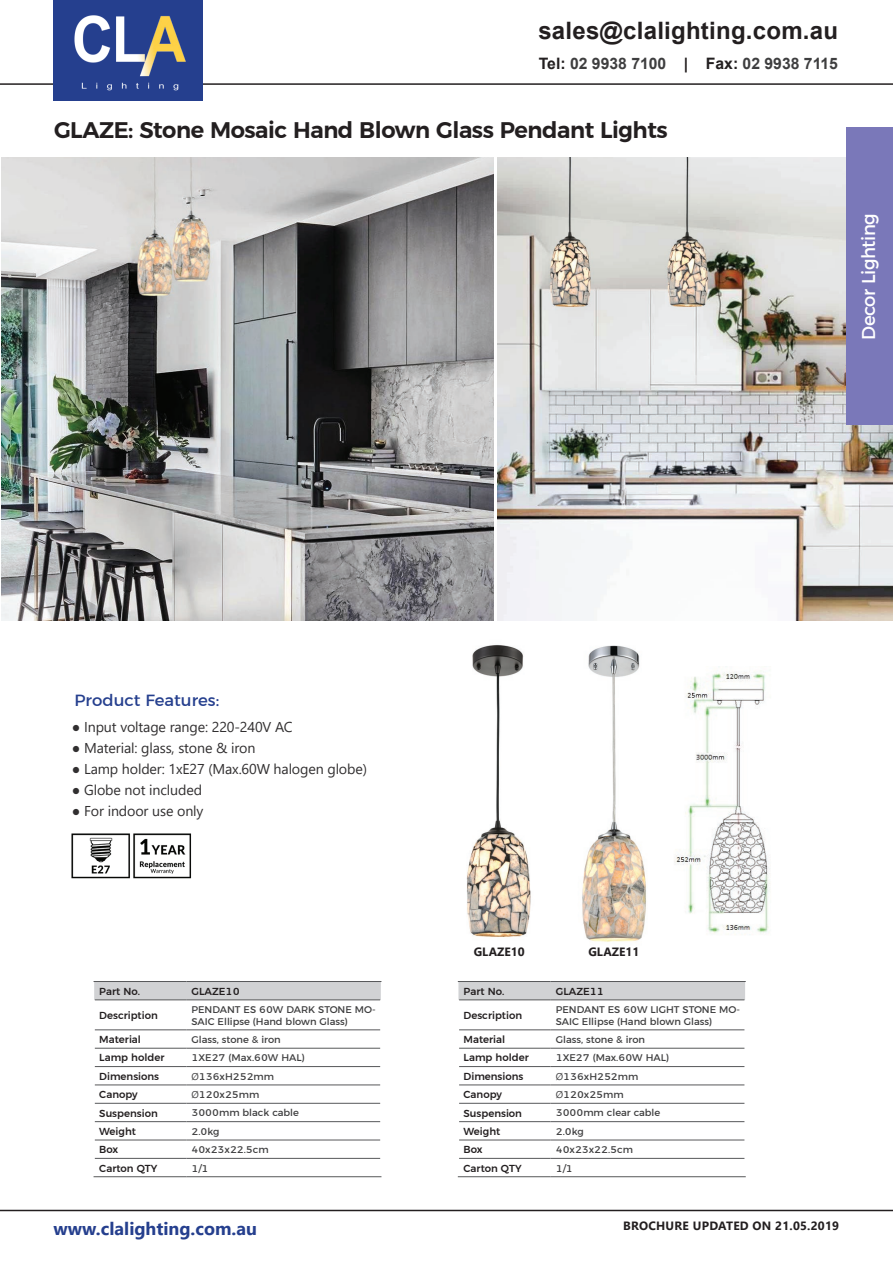
<style>
.page{position:relative;width:893px;height:1263px;background:#fff}
.page>*{position:absolute;margin:0;border:0;box-sizing:border-box;transform-origin:0 0}
.t1{font:700 24px "Arial";letter-spacing:.01em;color:#231f20}
.t2{font:600 22.5px "Argentum Sans";letter-spacing:-.02em;color:#231f20}
.t3{font:18.9px "Argentum Sans";letter-spacing:-.025em;color:#fff;scale:.95 1}
.t4{font:700 18px "Segoe UI";color:#253f8e}
.t5{font:16.5px "Argentum Sans";color:#253f8e}
.t6{font:700 15.75px "Arial";color:#3e3e3f}
.t7{font:14.25px "Segoe UI";letter-spacing:-.01em;color:#312f30}
.t8{font:700 12px "Segoe UI";letter-spacing:.02em;color:#231f20}
.t9{font:700 12px "Segoe UI";color:#231f20}
.t10{font:500 10.2px "Argentum Sans";color:#231f20}
.t11{font:9.9px/11.9px "Argentum Sans";color:#3e3e3f}
.s1{color:#231f20}
.s2{font-family:"Segoe UI"}
</style>
<div class="page">
<img style="left:497px;top:157px;width:396px;height:463px">
<img style="left:2px;top:157px;width:491px;height:463px">
<hr style="left:0;top:83px;width:893px;height:2px;background:#231f20">
<div style="left:53px;top:0;width:150px;height:101px;background:#253f8e"></div>
<img style="left:74px;top:15px;width:112px;height:76px">
<hr style="left:0;top:1210px;width:893px;height:1px;background:#231f20">
<div style="left:847px;top:128px;width:46px;height:297px;background:#7a78b9"></div>
<img style="left:466px;top:644px;width:65px;height:293px">
<div style="left:94px;top:982px;width:287px;height:18px;background:#d1d2d4"></div>
<hr style="left:94px;top:981px;width:92px;height:1px;background:#57585a">
<hr style="left:186px;top:981px;width:195px;height:1px;background:#57585a">
<hr style="left:95px;top:999px;width:91px;height:1px;background:#57585a">
<hr style="left:186px;top:999px;width:194px;height:1px;background:#57585a">
<hr style="left:95px;top:1029px;width:91px;height:1px;background:#57585a">
<hr style="left:186px;top:1029px;width:194px;height:1px;background:#57585a">
<hr style="left:95px;top:1048px;width:91px;height:1px;background:#57585a">
<hr style="left:186px;top:1048px;width:194px;height:1px;background:#57585a">
<hr style="left:95px;top:1066px;width:91px;height:1px;background:#57585a">
<hr style="left:186px;top:1066px;width:194px;height:1px;background:#57585a">
<hr style="left:95px;top:1085px;width:91px;height:1px;background:#57585a">
<hr style="left:186px;top:1085px;width:194px;height:1px;background:#57585a">
<hr style="left:95px;top:1103px;width:91px;height:1px;background:#57585a">
<hr style="left:186px;top:1103px;width:194px;height:1px;background:#57585a">
<hr style="left:95px;top:1121px;width:91px;height:1px;background:#57585a">
<hr style="left:186px;top:1121px;width:194px;height:1px;background:#57585a">
<hr style="left:95px;top:1140px;width:91px;height:1px;background:#57585a">
<hr style="left:186px;top:1140px;width:194px;height:1px;background:#57585a">
<hr style="left:95px;top:1158px;width:91px;height:1px;background:#57585a">
<hr style="left:186px;top:1158px;width:194px;height:1px;background:#57585a">
<hr style="left:94px;top:1176px;width:92px;height:1px;background:#57585a">
<hr style="left:186px;top:1176px;width:195px;height:1px;background:#57585a">
<img style="left:582px;top:645px;width:64px;height:297px">
<div style="left:458px;top:982px;width:287px;height:18px;background:#d1d2d4"></div>
<hr style="left:458px;top:981px;width:93px;height:1px;background:#57585a">
<hr style="left:551px;top:981px;width:195px;height:1px;background:#57585a">
<hr style="left:459px;top:999px;width:92px;height:1px;background:#57585a">
<hr style="left:551px;top:999px;width:193px;height:1px;background:#57585a">
<hr style="left:459px;top:1029px;width:92px;height:1px;background:#57585a">
<hr style="left:551px;top:1029px;width:193px;height:1px;background:#57585a">
<hr style="left:459px;top:1048px;width:92px;height:1px;background:#57585a">
<hr style="left:551px;top:1048px;width:193px;height:1px;background:#57585a">
<hr style="left:459px;top:1066px;width:92px;height:1px;background:#57585a">
<hr style="left:551px;top:1066px;width:193px;height:1px;background:#57585a">
<hr style="left:459px;top:1085px;width:92px;height:1px;background:#57585a">
<hr style="left:551px;top:1085px;width:193px;height:1px;background:#57585a">
<hr style="left:459px;top:1103px;width:92px;height:1px;background:#57585a">
<hr style="left:551px;top:1103px;width:193px;height:1px;background:#57585a">
<hr style="left:459px;top:1121px;width:92px;height:1px;background:#57585a">
<hr style="left:551px;top:1121px;width:193px;height:1px;background:#57585a">
<hr style="left:459px;top:1140px;width:92px;height:1px;background:#57585a">
<hr style="left:551px;top:1140px;width:193px;height:1px;background:#57585a">
<hr style="left:459px;top:1158px;width:92px;height:1px;background:#57585a">
<hr style="left:551px;top:1158px;width:193px;height:1px;background:#57585a">
<hr style="left:458px;top:1176px;width:93px;height:1px;background:#57585a">
<hr style="left:551px;top:1176px;width:195px;height:1px;background:#57585a">
<img style="left:674px;top:666px;width:96px;height:269px">
<img style="left:71px;top:833px;width:54px;height:46px">
<img style="left:125px;top:833px;width:67px;height:46px">
<h1 class="t1" style="left:538px;top:13px;width:301px">sales@clalighting.com.au</h1>
<h3 class="t6" style="left:539px;top:52px;width:301px"><span class="s1">Tel:</span> 02 9938 7100 <span class="s1">| Fax:</span> 02 9938 7115</h3>
<h2 class="t2" style="left:54px;top:112px;width:615px">GLAZE: Stone Mosaic Hand Blown Glass Pendant Lights</h2>
<h3 class="t3" style="left:854px;top:340px;width:135px;rotate:-90deg">Decor Lighting</h3>
<h3 class="t5" style="left:74px;top:687px;width:146px">Product Features:</h3>
<h3 class="t7" style="left:72px;top:714px;width:222px">● Input voltage range: 220-240V AC</h3>
<h3 class="t7" style="left:72px;top:735px;width:185px">● Material: glass, stone &amp; iron</h3>
<h3 class="t7" style="left:72px;top:756px;width:297px">● Lamp holder: 1xE27 (Max.60W halogen globe)</h3>
<h3 class="t7" style="left:72px;top:777px;width:132px">● Globe not included</h3>
<h3 class="t7" style="left:72px;top:798px;width:133px">● For indoor use only</h3>
<p class="t10" style="left:99px;top:983px;width:42px">Part No.</p>
<p class="t10" style="left:191px;top:983px;width:50px">GLAZE10</p>
<p class="t10" style="left:99px;top:1007px;width:60px">Description</p>
<p class="t11" style="left:191px;top:1003px;width:186px">PENDANT ES 60W DARK STONE MO-<br>SAIC Ellipse (Hand blown Glass)</p>
<p class="t10" style="left:99px;top:1031px;width:43px">Material</p>
<p class="t11" style="left:191px;top:1033px;width:91px">Glass, stone &amp; iron</p>
<p class="t10" style="left:99px;top:1050px;width:67px">Lamp holder</p>
<p class="t11" style="left:191px;top:1052px;width:115px">1XE27 (Max.60W HAL)</p>
<p class="t10" style="left:99px;top:1068px;width:61px">Dimensions</p>
<p class="t11" style="left:191px;top:1070px;width:84px"><span class="s2">Ø</span>136xH252mm</p>
<p class="t10" style="left:99px;top:1086px;width:40px">Canopy</p>
<p class="t11" style="left:191px;top:1088px;width:69px"><span class="s2">Ø</span>120x25mm</p>
<p class="t10" style="left:99px;top:1105px;width:60px">Suspension</p>
<p class="t11" style="left:191px;top:1107px;width:109px">3000mm black cable</p>
<p class="t10" style="left:99px;top:1123px;width:38px">Weight</p>
<p class="t11" style="left:191px;top:1125px;width:29px">2.0kg</p>
<p class="t10" style="left:99px;top:1142px;width:20px">Box</p>
<p class="t11" style="left:191px;top:1143px;width:79px">40x23x22.5cm</p>
<p class="t10" style="left:99px;top:1160px;width:59px">Carton QTY</p>
<p class="t11" style="left:191px;top:1162px;width:19px">1/1</p>
<p class="t9" style="left:474px;top:940px;width:52px">GLAZE10</p>
<p class="t9" style="left:588px;top:940px;width:52px">GLAZE11</p>
<p class="t10" style="left:464px;top:983px;width:42px">Part No.</p>
<p class="t10" style="left:556px;top:983px;width:50px">GLAZE11</p>
<p class="t10" style="left:464px;top:1007px;width:60px">Description</p>
<p class="t11" style="left:556px;top:1003px;width:186px">PENDANT ES 60W LIGHT STONE MO-<br>SAIC Ellipse (Hand blown Glass)</p>
<p class="t10" style="left:464px;top:1031px;width:43px">Material</p>
<p class="t11" style="left:556px;top:1033px;width:91px">Glass, stone &amp; iron</p>
<p class="t10" style="left:464px;top:1050px;width:67px">Lamp holder</p>
<p class="t11" style="left:556px;top:1052px;width:115px">1XE27 (Max.60W HAL)</p>
<p class="t10" style="left:464px;top:1068px;width:61px">Dimensions</p>
<p class="t11" style="left:556px;top:1070px;width:84px"><span class="s2">Ø</span>136xH252mm</p>
<p class="t10" style="left:464px;top:1086px;width:40px">Canopy</p>
<p class="t11" style="left:556px;top:1088px;width:69px"><span class="s2">Ø</span>120x25mm</p>
<p class="t10" style="left:464px;top:1105px;width:60px">Suspension</p>
<p class="t11" style="left:556px;top:1107px;width:106px">3000mm clear cable</p>
<p class="t10" style="left:464px;top:1123px;width:38px">Weight</p>
<p class="t11" style="left:556px;top:1125px;width:29px">2.0kg</p>
<p class="t10" style="left:464px;top:1142px;width:20px">Box</p>
<p class="t11" style="left:556px;top:1143px;width:79px">40x23x22.5cm</p>
<p class="t10" style="left:464px;top:1160px;width:59px">Carton QTY</p>
<p class="t11" style="left:556px;top:1162px;width:19px">1/1</p>
<h3 class="t4" style="left:54px;top:1211px;width:205px">www.clalighting.com.au</h3>
<p class="t8" style="left:623px;top:1215px;width:217px">BROCHURE UPDATED ON 21.05.2019</p>
</div>
